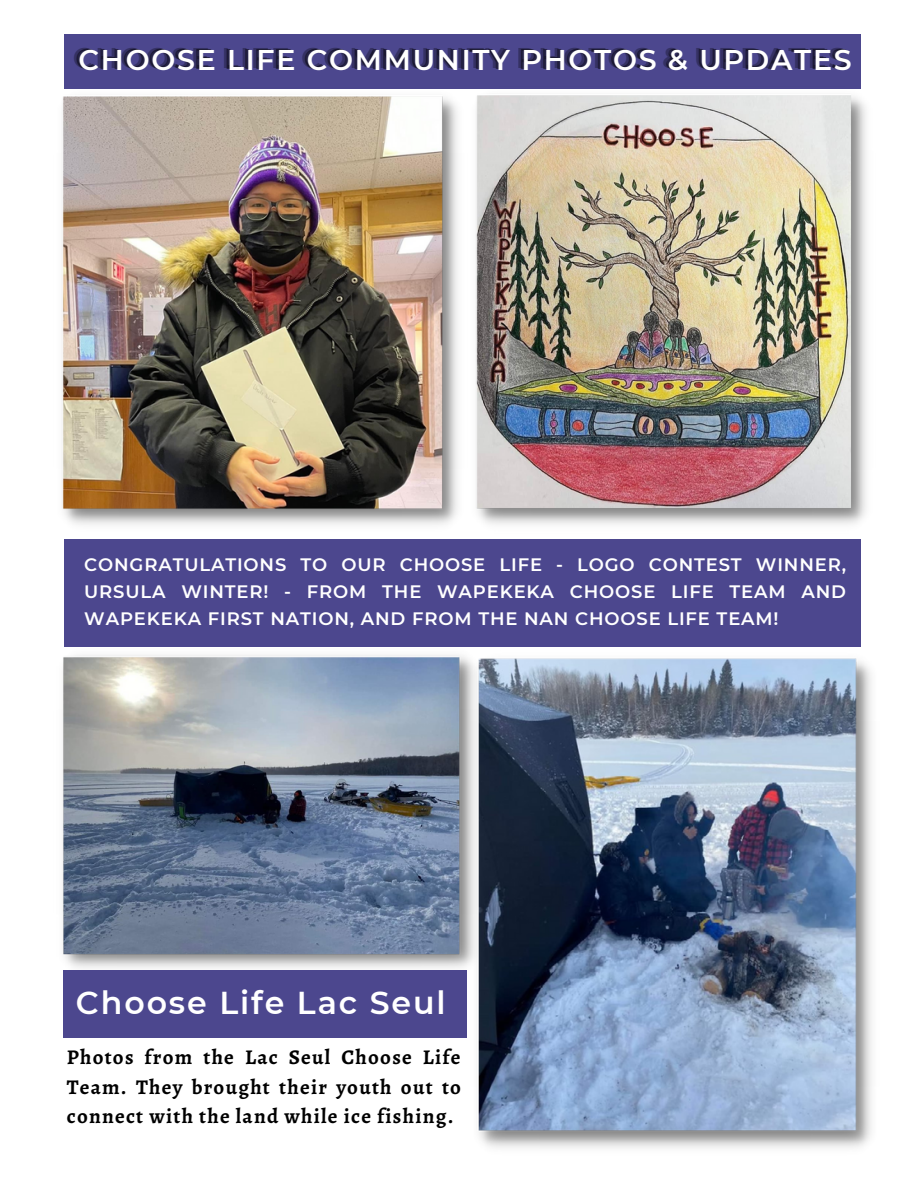
<style>
.page{position:relative;width:918px;height:1188px;background:#fff}
.page>*{position:absolute;margin:0;border:0;box-sizing:border-box;transform-origin:0 0}
.t1{font:600 31.65px "Montserrat";letter-spacing:.06em;color:#fff}
.t2{font:600 28.5px "Montserrat";letter-spacing:.06em;color:#fff}
.t3{font:700 21px/29.2px "Alegreya";letter-spacing:.06em;color:#000;text-align:justify}
.t4{font:600 18px/27px "Montserrat";letter-spacing:.045em;color:#fff;text-align:justify}
</style>
<div class="page">
<div style="left:64px;top:34px;width:796px;height:54px;background:#4c478e"></div>
<img style="left:62px;top:655px;width:406px;height:322px">
<img style="left:468px;top:658px;width:404px;height:490px">
<img style="left:62px;top:87px;width:805px;height:438px">
<div style="left:64px;top:539px;width:796px;height:108px;background:#4c478e"></div>
<div style="left:63px;top:970px;width:403px;height:68px;background:#4c478e"></div>
<h2 class="t2" style="left:79px;top:43px;width:775px">CHOOSE LIFE COMMUNITY PHOTOS &amp; UPDATES</h2>
<p class="t4" style="left:84px;top:551px;width:763px">CONGRATULATIONS TO OUR CHOOSE LIFE - LOGO CONTEST WINNER, URSULA WINTER! - FROM THE WAPEKEKA CHOOSE LIFE TEAM AND WAPEKEKA FIRST NATION, AND FROM THE NAN CHOOSE LIFE TEAM!</p>
<h1 class="t1" style="left:76px;top:983px;width:371px">Choose Life Lac Seul</h1>
<p class="t3" style="left:67px;top:1043px;width:396px">Photos from the Lac Seul Choose Life Team. They brought their youth out to connect with the land while ice fishing.</p>
</div>
